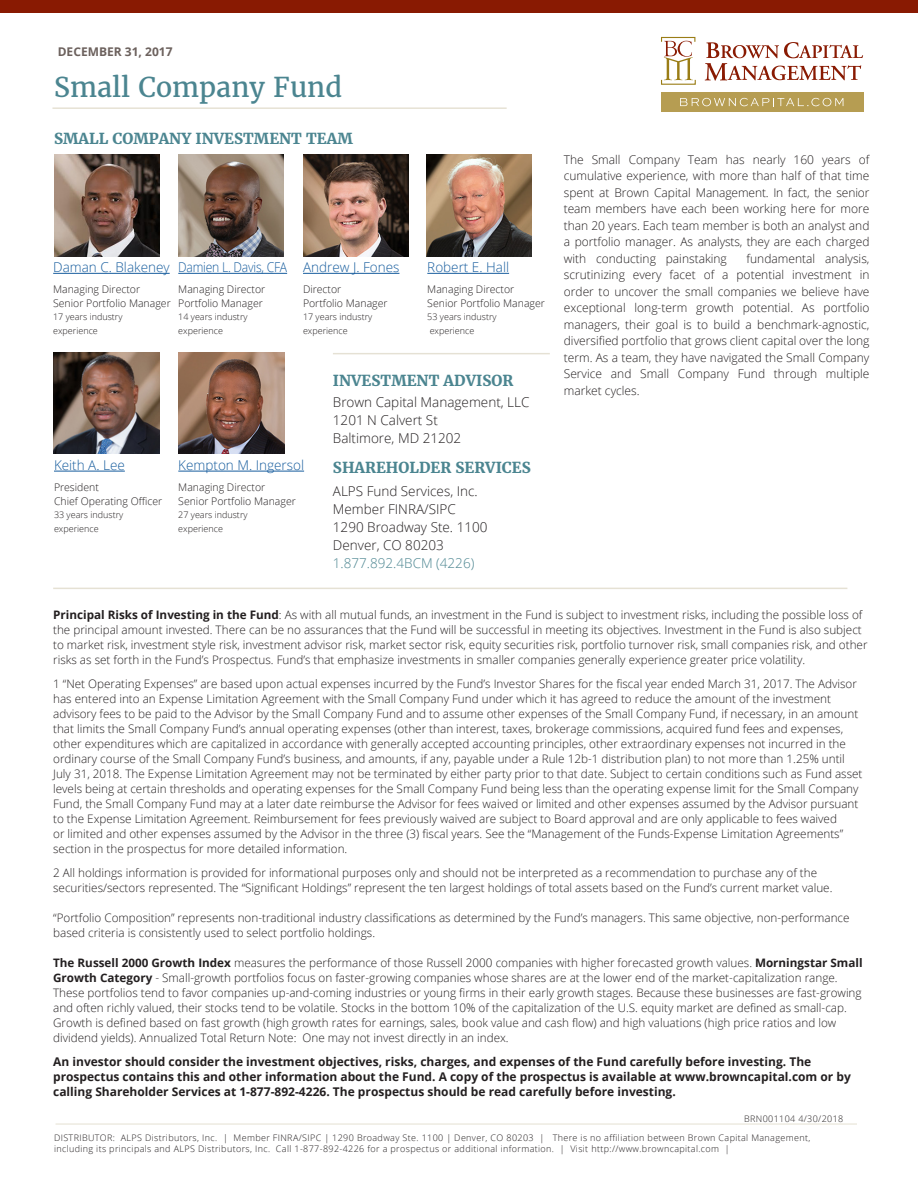
<style>
.page{position:relative;width:918px;height:1188px;background:#fff}
.page>*{position:absolute;margin:0;border:0;box-sizing:border-box;transform-origin:0 0}
.t1{font:27px "Merriweather";color:#4b8590}
.t2{font:700 15px "Merriweather";color:#4b8590}
.t3{font:300 13.5px "Open Sans";color:#231f20}
.t4{font:300 13.5px "Open Sans";color:#175d9e}
.t5{font:300 13.5px/18px "Open Sans";color:#4b8590}
.t6{font:300 13.5px "Open Sans";letter-spacing:-.02em;color:#175d9e;scale:.9 1}
.t7{font:300 12px/16.5px "Open Sans";color:#231f20;text-align:justify}
.t8{font:700 12px/15px "Open Sans";color:#231f20}
.t9{font:700 12px "Open Sans";color:#6c615d}
.t10{font:300 11.7px/15px "Open Sans";color:#231f20}
.t11{font:300 10.5px "Open Sans";color:#231f20}
.t12{font:300 9px "Open Sans";letter-spacing:.04em;color:#231f20}
.t13{font:300 9px/13.5px "Open Sans";color:#231f20}
.s1{color:#231f20}
.s2{font-weight:700}
</style>
<div class="page">
<hr style="left:56px;top:1124px;width:801px;height:1px;background:#c7bd9f">
<hr style="left:53px;top:588px;width:794px;height:1px;background:#c7bd9f">
<div style="left:0;top:0;width:918px;height:13px;background:#891a02"></div>
<hr style="left:52px;top:107px;width:455px;height:2px;background:#c7bd9f">
<hr style="left:178px;top:273px;width:109px;height:1px;background:#175d9e">
<hr style="left:53px;top:273px;width:117px;height:1px;background:#175d9e">
<hr style="left:54px;top:471px;width:71px;height:1px;background:#175d9e">
<hr style="left:303px;top:273px;width:96px;height:1px;background:#175d9e">
<hr style="left:427px;top:273px;width:82px;height:1px;background:#175d9e">
<hr style="left:178px;top:471px;width:126px;height:1px;background:#175d9e">
<img style="left:53px;top:352px;width:106px;height:102px">
<img style="left:303px;top:154px;width:105px;height:102px">
<img style="left:178px;top:154px;width:106px;height:102px">
<img style="left:54px;top:154px;width:105px;height:102px">
<img style="left:427px;top:155px;width:105px;height:101px">
<img style="left:178px;top:352px;width:106px;height:101px">
<div style="left:661px;top:92px;width:203px;height:20px;background:#b69d52"></div>
<svg style="left:705px;top:42px;width:158px;height:39px"></svg>
<svg style="left:664px;top:42px;width:29px;height:37px"></svg>
<div style="left:661px;top:37px;width:34px;height:5px;border:1px solid #9a7d16"></div>
<div style="left:661px;top:79px;width:35px;height:6px;border:1px solid #9a7d16"></div>
<svg style="left:680px;top:98px;width:163px;height:8px"></svg>
<hr style="left:333px;top:353px;width:217px;height:1px;background:#c7bd9f">
<p class="t9" style="left:58px;top:43px;width:116px">December 31, 2017</p>
<p class="t1" style="left:54px;top:69px;width:290px">Small Company Fund</p>
<p class="t2" style="left:54px;top:129px;width:300px">SMALL COMPANY INVESTMENT TEAM</p>
<p class="t4" style="left:53px;top:258px;width:118px">Daman C. Blakeney</p>
<p class="t11" style="left:53px;top:282px;width:89px">Managing Director</p>
<p class="t11" style="left:53px;top:296px;width:119px">Senior Portfolio Manager</p>
<p class="t13" style="left:53px;top:310px;width:71px">17 years industry</p>
<p class="t13" style="left:53px;top:324px;width:46px">experience</p>
<p class="t6" style="left:178px;top:258px;width:122px">Damien L. Davis, CFA</p>
<p class="t11" style="left:178px;top:282px;width:89px">Managing Director</p>
<p class="t11" style="left:178px;top:296px;width:86px">Portfolio Manager</p>
<p class="t13" style="left:178px;top:310px;width:71px">14 years industry</p>
<p class="t13" style="left:178px;top:324px;width:46px">experience</p>
<p class="t4" style="left:303px;top:258px;width:98px">Andrew J. Fones</p>
<p class="t11" style="left:303px;top:282px;width:40px">Director</p>
<p class="t11" style="left:303px;top:296px;width:86px">Portfolio Manager</p>
<p class="t13" style="left:303px;top:310px;width:71px">17 years industry experience</p>
<p class="t4" style="left:427px;top:258px;width:83px">Robert E. Hall</p>
<p class="t11" style="left:427px;top:282px;width:89px">Managing Director</p>
<p class="t11" style="left:427px;top:296px;width:119px">Senior Portfolio Manager</p>
<p class="t13" style="left:427px;top:310px;width:71px">53 years industry experience</p>
<p class="t2" style="left:333px;top:370px;width:182px">INVESTMENT ADVISOR</p>
<p class="t4" style="left:54px;top:456px;width:72px">Keith A. Lee</p>
<p class="t11" style="left:54px;top:480px;width:46px">President</p>
<p class="t11" style="left:54px;top:494px;width:110px">Chief Operating Officer</p>
<p class="t13" style="left:54px;top:508px;width:71px">33 years industry</p>
<p class="t13" style="left:54px;top:521px;width:46px">experience</p>
<p class="t4" style="left:178px;top:456px;width:127px">Kempton M. Ingersol</p>
<p class="t11" style="left:178px;top:480px;width:89px">Managing Director</p>
<p class="t11" style="left:178px;top:494px;width:119px">Senior Portfolio Manager</p>
<p class="t13" style="left:178px;top:508px;width:71px">27 years industry experience</p>
<p class="t3" style="left:333px;top:393px;width:198px">Brown Capital Management, LLC</p>
<p class="t3" style="left:333px;top:411px;width:106px">1201 N Calvert St</p>
<p class="t3" style="left:333px;top:429px;width:130px">Baltimore, MD 21202</p>
<p class="t2" style="left:333px;top:458px;width:199px">SHAREHOLDER SERVICES</p>
<p class="t3" style="left:333px;top:481px;width:146px">ALPS Fund Services, Inc.</p>
<p class="t3" style="left:333px;top:499px;width:124px">Member FINRA/SIPC</p>
<p class="t3" style="left:333px;top:517px;width:156px">1290 Broadway Ste. 1100</p>
<p class="t5" style="left:333px;top:535px;width:143px"><span class="s1">Denver, CO 80203<br></span>1.877.892.4BCM (4226)</p>
<p class="t7" style="left:564px;top:151px;width:307px">The Small Company Team has nearly 160 years of cumulative experience, with more than half of that time spent at Brown Capital Management. In fact, the senior team members have each been working here for more than 20 years. Each team member is both an analyst and a portfolio manager. As analysts, they are each charged with conducting painstaking</p>
<p class="t7" style="left:564px;top:250px;width:307px;text-indent:183px">fundamental analysis, scrutinizing every facet of a potential investment in order to uncover the small companies we believe have exceptional long-term growth potential. As portfolio managers, their goal is to build a benchmark-agnostic, diversified portfolio that grows client capital over the long term. As a team, they have navigated the Small Company Service and Small Company Fund through multiple market cycles.</p>
<p class="t10" style="left:53px;top:607px;width:816px"><span class="s2">Principal Risks of Investing in the Fund</span>: As with all mutual funds, an investment in the Fund is subject to investment risks, including the possible loss of the principal amount invested. There can be no assurances that the Fund will be successful in meeting its objectives. Investment in the Fund is also subject to market risk, investment style risk, investment advisor risk, market sector risk, equity securities risk, portfolio turnover risk, small companies risk, and other risks as set forth in the Fund’s Prospectus. Fund’s that emphasize investments in smaller companies generally experience greater price volatility.</p>
<p class="t10" style="left:53px;top:676px;width:805px">1 “Net Operating Expenses” are based upon actual expenses incurred by the Fund’s Investor Shares for the fiscal year ended March 31, 2017. The Advisor has entered into an Expense Limitation Agreement with the Small Company Fund under which it has agreed to reduce the amount of the investment</p>
<p class="t10" style="left:53px;top:706px;width:811px">advisory fees to be paid to the Advisor by the Small Company Fund and to assume other expenses of the Small Company Fund, if necessary, in an amount that limits the Small Company Fund’s annual operating expenses (other than interest, taxes, brokerage commissions, acquired fund fees and expenses, other expenditures which are capitalized in accordance with generally accepted accounting principles, other extraordinary expenses not incurred in the ordinary course of the Small Company Fund’s business, and amounts, if any, payable under a Rule 12b-1 distribution plan) to not more than 1.25% until July 31, 2018. The Expense Limitation Agreement may not be terminated by either party prior to that date. Subject to certain conditions such as Fund asset levels being at certain thresholds and operating expenses for the Small Company Fund being less than the operating expense limit for the Small Company Fund, the Small Company Fund may at a later date reimburse the Advisor for fees waived or limited and other expenses assumed by the Advisor pursuant to the Expense Limitation Agreement. Reimbursement for fees previously waived are subject to Board approval and are only applicable to fees waived<br>or limited and other expenses assumed by the Advisor in the three (3) fiscal years. See the “Management of the Funds-Expense Limitation Agreements” section in the prospectus for more detailed information.</p>
<p class="t10" style="left:53px;top:865px;width:766px">2 All holdings information is provided for informational purposes only and should not be interpreted as a recommendation to purchase any of the</p>
<p class="t10" style="left:53px;top:880px;width:781px">securities/sectors represented. The “Significant Holdings” represent the ten largest holdings of total assets based on the Fund’s current market value.</p>
<p class="t10" style="left:53px;top:910px;width:798px">“Portfolio Composition” represents non-traditional industry classifications as determined by the Fund’s managers. This same objective, non-performance based criteria is consistently used to select portfolio holdings.</p>
<p class="t10" style="left:53px;top:955px;width:811px"><span class="s2">The Russell 2000 Growth Index</span> measures the performance of those Russell 2000 companies with higher forecasted growth values. <span class="s2">Morningstar Small Growth Category</span> - Small-growth portfolios focus on faster-growing companies whose shares are at the lower end of the market-capitalization range.<br>These portfolios tend to favor companies up-and-coming industries or young firms in their early growth stages. Because these businesses are fast-growing and often richly valued, their stocks tend to be volatile. Stocks in the bottom 10% of the capitalization of the U.S. equity market are defined as small-cap.<br>Growth is defined based on fast growth (high growth rates for earnings, sales, book value and cash flow) and high valuations (high price ratios and low dividend yields). Annualized Total Return Note: One may not invest directly in an index.</p>
<p class="t8" style="left:53px;top:1054px;width:799px">An investor should consider the investment objectives, risks, charges, and expenses of the Fund carefully before investing. The prospectus contains this and other information about the Fund. A copy of the prospectus is available at www.browncapital.com or by calling Shareholder Services at 1-877-892-4226. The prospectus should be read carefully before investing.</p>
<p class="t12" style="left:744px;top:1113px;width:101px">BRN001104 4/30/2018</p>
<p class="t12" style="left:54px;top:1132px;width:758px">DISTRIBUTOR: ALPS Distributors, Inc. | Member FINRA/SIPC | 1290 Broadway Ste. 1100 | Denver, CO 80203 | There is no affiliation between Brown Capital Management,</p>
<p class="t12" style="left:54px;top:1143px;width:677px">including its principals and ALPS Distributors, Inc. Call 1-877-892-4226 for a prospectus or additional information. | Visit http://www.browncapital.com |</p>
</div>
